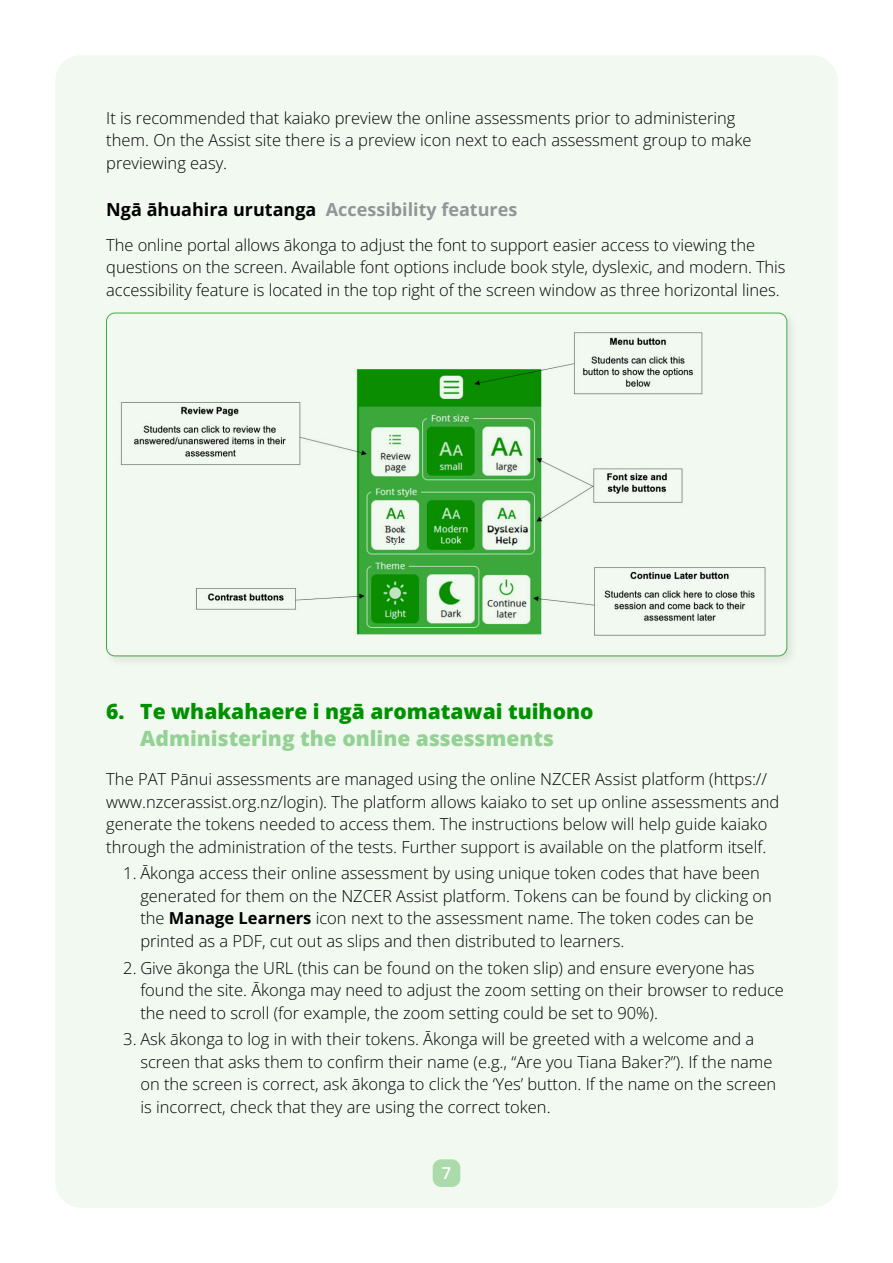
<style>
.page{position:relative;width:893px;height:1263px;background:#fff}
.page>*{position:absolute;margin:0;border:0;box-sizing:border-box;transform-origin:0 0}
.t1{font:800 21px "Open Sans";color:#009100}
.t2{font:800 21px "Open Sans";color:#94d194}
.t3{font:700 18px "Open Sans";color:#939598}
.t4{font:16.5px/22.5px "Open Sans";color:#000}
.t5{font:600 16.5px "Open Sans";color:#fff}
.s1{color:#000}
.s2{font-weight:700}
</style>
<div class="page">
<div style="left:55px;top:55px;width:783px;height:1153px;background:#f1f9f1;border-radius:26px"></div>
<div style="left:433px;top:1159px;width:27px;height:28px;background:#abdaab;border-radius:9px"></div>
<div style="left:102px;top:309px;width:698px;height:360px;background:#000;opacity:.08"></div>
<img style="left:106px;top:313px;width:677px;height:343px">
<p class="t4" style="left:106px;top:106px;width:647px">It is recommended that kaiako preview the online assessments prior to administering them. On the Assist site there is a preview icon next to each assessment group to make previewing easy.</p>
<p class="t3" style="left:106px;top:197px;width:412px"><span class="s1">Ngā āhuahira urutanga</span> Accessibility features</p>
<p class="t4" style="left:106px;top:233px;width:681px">The online portal allows ākonga to adjust the font to support easier access to viewing the questions on the screen. Available font options include book style, dyslexic, and modern. This accessibility feature is located in the top right of the screen window as three horizontal lines.</p>
<p class="t1" style="left:106px;top:696px;width:489px">6. Te whakahaere i ngā aromatawai tuihono</p>
<p class="t2" style="left:140px;top:723px;width:415px">Administering the online assessments</p>
<p class="t4" style="left:106px;top:767px;width:674px">The PAT Pānui assessments are managed using the online NZCER Assist platform (https:// www.nzcerassist.org.nz/login). The platform allows kaiako to set up online assessments and generate the tokens needed to access them. The instructions below will help guide kaiako through the administration of the tests. Further support is available on the platform itself.</p>
<p class="t4" style="left:140px;top:862px;width:633px;text-indent:-17px">1. Ākonga access their online assessment by using unique token codes that have been generated for them on the NZCER Assist platform. Tokens can be found by clicking on the <span class="s2">Manage Learners</span> icon next to the assessment name. The token codes can be printed as a PDF, cut out as slips and then distributed to learners.</p>
<p class="t4" style="left:140px;top:956px;width:645px;text-indent:-17px">2. Give ākonga the URL (this can be found on the token slip) and ensure everyone has found the site. Ākonga may need to adjust the zoom setting on their browser to reduce the need to scroll (for example, the zoom setting could be set to 90%).</p>
<p class="t4" style="left:140px;top:1028px;width:637px;text-indent:-17px">3. Ask ākonga to log in with their tokens. Ākonga will be greeted with a welcome and a screen that asks them to confirm their name (e.g., “Are you Tiana Baker?”). If the name on the screen is correct, ask ākonga to click the ‘Yes’ button. If the name on the screen is incorrect, check that they are using the correct token.</p>
<p class="t5" style="left:442px;top:1162px;width:11px">7</p>
</div>
